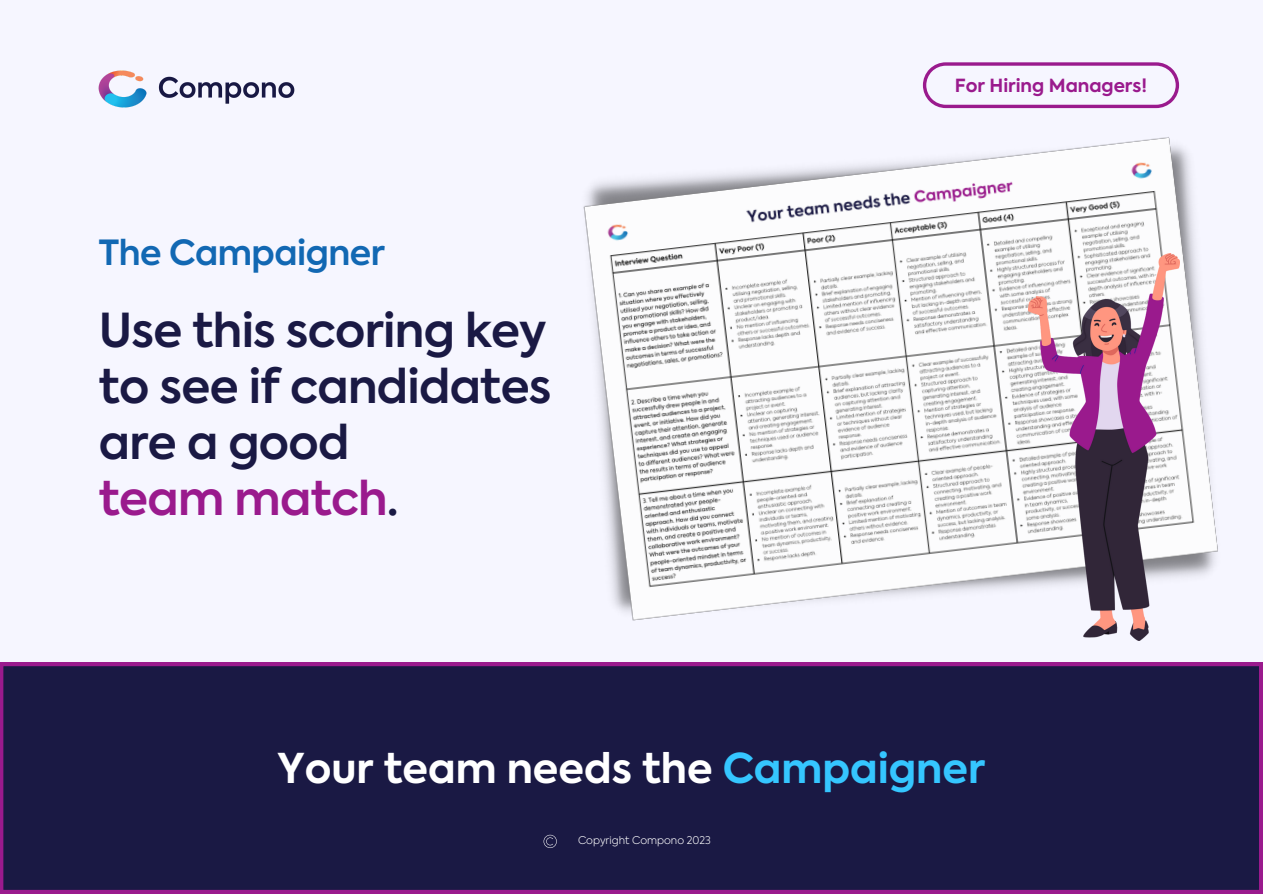
<style>
.page{position:relative;width:1263px;height:894px;background:#fff}
.page>*{position:absolute;margin:0;border:0;box-sizing:border-box;transform-origin:0 0}
.t1{font:600 46.5px/56.2px "Axiforma";letter-spacing:-.015em;color:#1a1944;text-align:justify}
.t2{font:600 46.5px "Axiforma";letter-spacing:-.015em;color:#9a1a8d}
.t3{font:700 40.8px "Axiforma";color:#fff}
.t4{font:600 34.5px "Axiforma";letter-spacing:-.015em;color:#1268b3}
.t5{font:700 18px "Axiforma";color:#9a1a8d}
.t6{font:300 10.5px "Axiforma";color:#fff}
.s1{color:#1a1944}
.s2{color:#35c6ff}
</style>
<div class="page">
<div style="left:0;top:0;width:1263px;height:893px;background:#f6f6ff"></div>
<img style="left:99px;top:70px;width:195px;height:38px">
<div style="left:0;top:662px;width:1262px;height:231px;background:#1a1944"></div>
<svg style="left:544px;top:834px;width:13px;height:13px"></svg>
<img style="left:583px;top:108px;width:635px;height:533px">
<img style="left:1029px;top:253px;width:150px;height:387px">
<svg style="left:923px;top:62px;width:256px;height:46px"></svg>
<p class="t4" style="left:99px;top:229px;width:288px">The Campaigner</p>
<p class="t1" style="left:99px;top:302px;width:454px">Use this scoring key to see if candidates are a good</p>
<p class="t2" style="left:99px;top:466px;width:301px">team match<span class="s1">.</span></p>
<p class="t5" style="left:955px;top:73px;width:194px">For Hiring Managers!</p>
<p class="t3" style="left:277px;top:740px;width:710px">Your team needs the <span class="s2">Campaigner</span></p>
<p class="t6" style="left:578px;top:833px;width:134px">Copyright Compono 2023</p>
</div>
